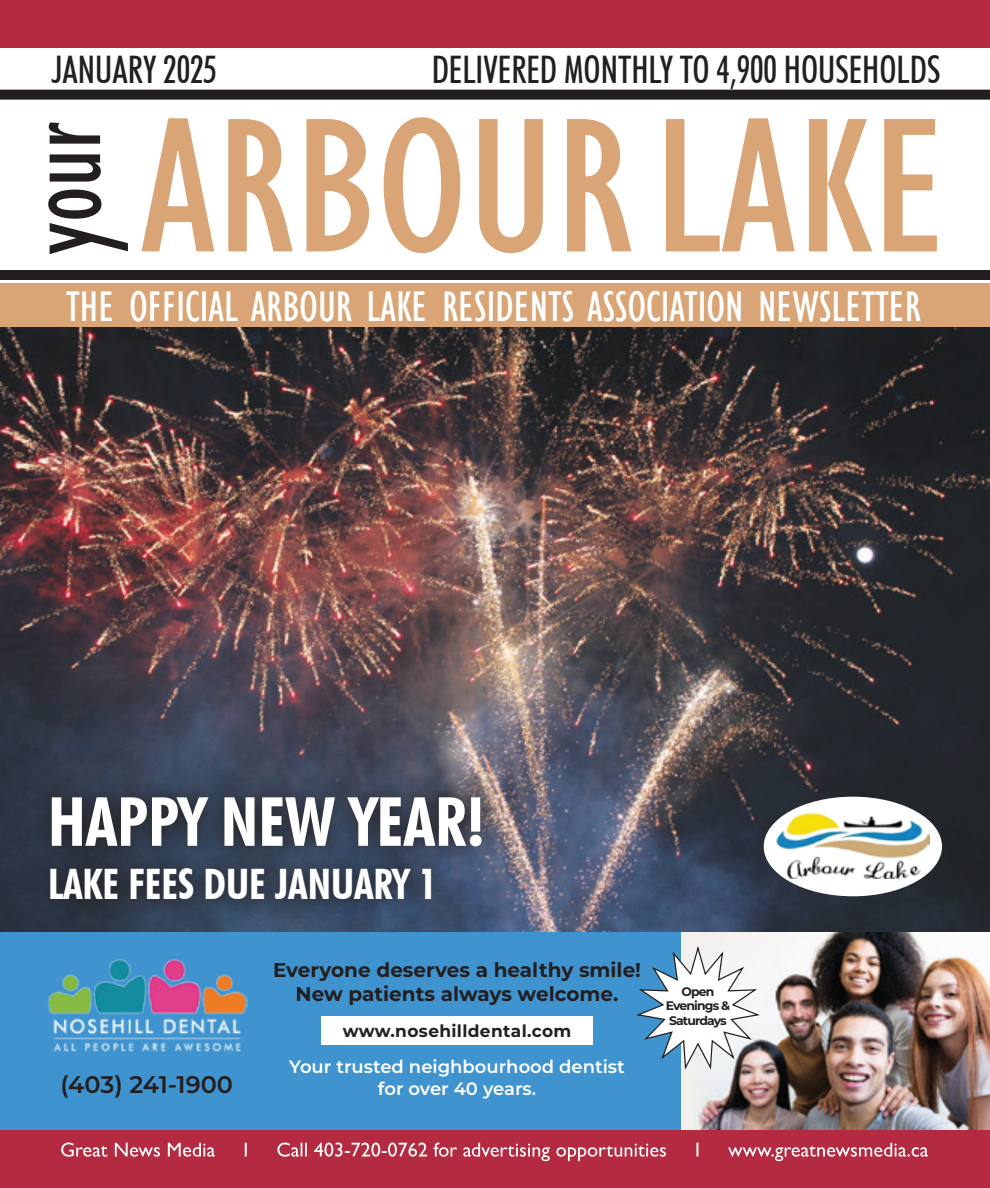
<style>
.page{position:relative;width:990px;height:1188px;background:#fff}
.page>*{position:absolute;margin:0;border:0;box-sizing:border-box;transform-origin:0 0}
.t1{font:condensed 198px "Gill Sans";color:#d9a576;scale:1.08 1}
.t2{font:condensed 114px "Gill Sans";color:#231f20;scale:.92 1}
.t3{font:700 condensed 68px "Futura BT";color:#fff}
.t4{font:condensed 44px "Gill Sans";color:#fff}
.t5{font:700 condensed 42px "Futura BT";color:#fff}
.t6{font:500 condensed 38px "Futura BT";color:#231f20;scale:.92 1}
.t7{font:600 24px "Montserrat";color:#231f20}
.t8{font:700 20px/24px "Montserrat";color:#231f20;text-align:center}
.t9{font:600 18px/21.6px "Montserrat";color:#fff;text-align:center}
.t10{font:700 17px "Montserrat";letter-spacing:.02em;color:#231f20}
.t11{font:700 12.4px/14.8px "Montserrat";letter-spacing:-.07em;color:#231f20;text-align:center}
</style>
<div class="page">
<img style="left:0;top:327px;width:990px;height:605px">
<div style="left:0;top:1130px;width:990px;height:58px;background:#b42b41"></div>
<svg style="left:61px;top:1143px;width:867px;height:18px"></svg>
<div style="left:0;top:284px;width:990px;height:43px;background:#d9a576"></div>
<div style="left:0;top:0;width:990px;height:48px;background:#b42b41"></div>
<div style="left:0;top:90px;width:990px;height:10px;background:#231f20"></div>
<div style="left:0;top:270px;width:990px;height:10px;background:#231f20"></div>
<div style="left:764px;top:797px;width:178px;height:99px;background:#fff;border-radius:50%"></div>
<img style="left:776px;top:812px;width:153px;height:67px">
<svg style="left:30px;top:777px;width:471px;height:142px;background:#353e50"></svg>
<img style="left:694px;top:932px;width:296px;height:198px">
<div style="left:0;top:932px;width:681px;height:198px;background:#3f93cf"></div>
<img style="left:48px;top:960px;width:199px;height:92px">
<div style="left:321px;top:1017px;width:272px;height:28px;background:#fff"></div>
<svg style="left:636px;top:947px;width:126px;height:125px"></svg>
<p class="t6" style="left:52px;top:46px;width:181px">JANUARY 2025</p>
<p class="t6" style="left:432px;top:46px;width:555px">DELIVERED MONTHLY TO 4,900 HOUSEHOLDS</p>
<p class="t2" style="left:-4px;top:255px;width:146px;rotate:-90deg">your</p>
<p class="t1" style="left:140px;top:70px;width:751px">ARBOURLAKE</p>
<p class="t4" style="left:66px;top:280px;width:856px">THE OFFICIAL ARBOUR LAKE RESIDENTS ASSOCIATION NEWSLETTER</p>
<p class="t3" style="left:48px;top:780px;width:438px">HAPPY NEW YEAR!</p>
<p class="t5" style="left:48px;top:858px;width:391px">LAKE FEES DUE JANUARY 1</p>
<p class="t8" style="left:273px;top:957px;width:370px">Everyone deserves a healthy smile!<br>New patients always welcome.</p>
<p class="t7" style="left:60px;top:1067px;width:174px">(403) 241-1900</p>
<p class="t10" style="left:343px;top:1019px;width:230px">www.nosehilldental.com</p>
<p class="t9" style="left:289px;top:1055px;width:337px">Your trusted neighbourhood dentist for over 40 years.</p>
<p class="t11" style="left:666px;top:983px;width:66px">Open<br>Evenings &amp;<br>Saturdays</p>
</div>
